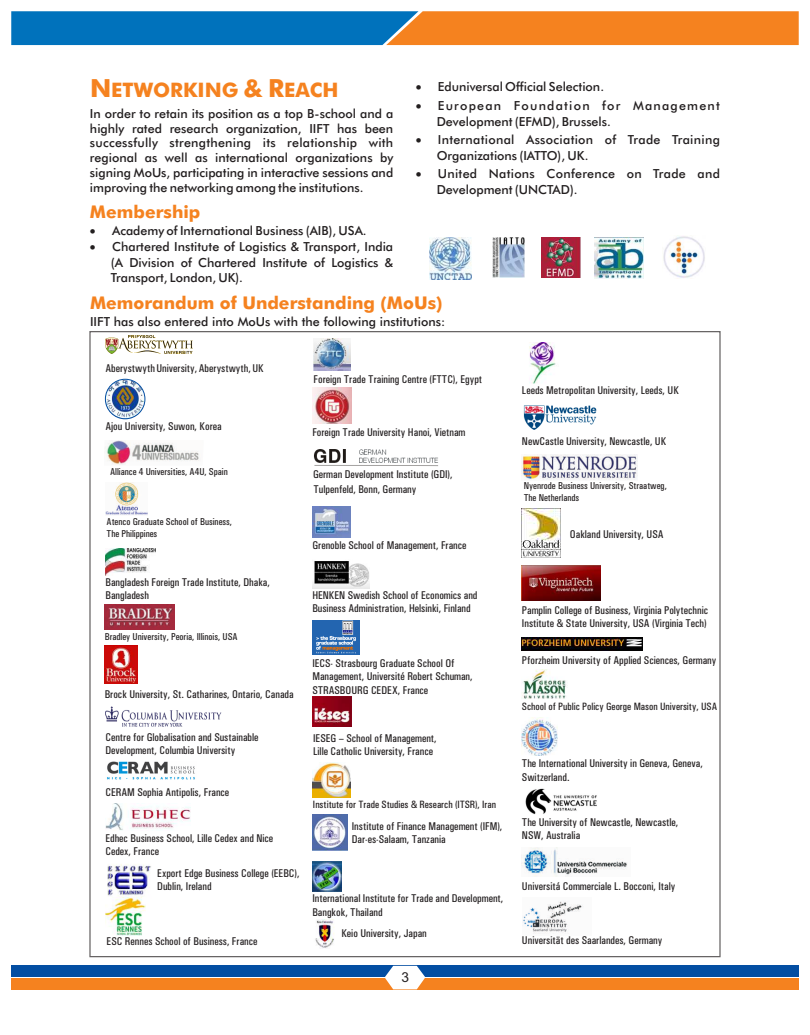
<style>
.page{position:relative;width:810px;height:1035px;background:#fff}
.page>*{position:absolute;margin:0;border:0;box-sizing:border-box;transform-origin:0 0}
.t1{font:700 20px "Futura BT";color:#f5821f}
.t2{font:700 17.5px "Futura BT";color:#f5821f}
.t3{font:13.75px "Arial";color:#231f20}
.t4{font:500 12.5px/15px "Futura BT";color:#231f20;text-align:justify}
.t5{font:500 12.5px/15.8px "Futura BT";letter-spacing:.025em;color:#231f20}
.t6{font:500 12.5px/15.8px "Futura BT";letter-spacing:.1em;color:#231f20}
.t7{font:12.5px "Symbol";color:#231f20}
.t8{font:500 condensed 11.25px/13.2px "Univers";color:#231f20}
.t9{font:500 condensed 10.62px "Univers";color:#231f20}
.t10{font:500 condensed 10px/11.8px "Univers";color:#231f20}
.s1{font-size:25px}
</style>
<div class="page">
<img style="left:313px;top:387px;width:39px;height:37px">
<img style="left:312px;top:621px;width:48px;height:34px">
<img style="left:314px;top:449px;width:124px;height:18px">
<img style="left:312px;top:506px;width:38px;height:31px">
<img style="left:312px;top:561px;width:57px;height:28px">
<img style="left:312px;top:763px;width:38px;height:34px">
<img style="left:312px;top:696px;width:39px;height:31px">
<img style="left:312px;top:814px;width:35px;height:36px">
<img style="left:312px;top:861px;width:30px;height:31px">
<img style="left:314px;top:339px;width:37px;height:32px">
<img style="left:315px;top:920px;width:19px;height:28px">
<img style="left:529px;top:343px;width:27px;height:41px">
<img style="left:522px;top:509px;width:39px;height:48px">
<img style="left:523px;top:405px;width:74px;height:25px">
<img style="left:522px;top:565px;width:79px;height:36px">
<img style="left:522px;top:638px;width:121px;height:12px">
<img style="left:522px;top:718px;width:36px;height:37px">
<img style="left:522px;top:848px;width:105px;height:29px">
<img style="left:525px;top:788px;width:72px;height:26px">
<img style="left:522px;top:455px;width:115px;height:25px">
<img style="left:523px;top:901px;width:59px;height:33px">
<img style="left:105px;top:645px;width:32px;height:39px">
<img style="left:105px;top:549px;width:50px;height:27px">
<img style="left:107px;top:761px;width:88px;height:18px">
<img style="left:105px;top:803px;width:86px;height:27px">
<img style="left:105px;top:706px;width:117px;height:20px">
<img style="left:107px;top:864px;width:44px;height:34px">
<img style="left:105px;top:335px;width:88px;height:18px">
<img style="left:105px;top:379px;width:40px;height:40px;border-radius:50%">
<div style="left:105px;top:379px;width:40px;height:40px;border:1px solid #034ea2;border-radius:50%"></div>
<img style="left:105px;top:482px;width:43px;height:33px">
<img style="left:105px;top:604px;width:70px;height:25px">
<img style="left:106px;top:440px;width:93px;height:25px">
<img style="left:106px;top:898px;width:39px;height:37px">
<img style="left:521px;top:669px;width:45px;height:30px">
<img style="left:541px;top:237px;width:40px;height:41px">
<img style="left:595px;top:237px;width:48px;height:41px">
<img style="left:492px;top:237px;width:33px;height:41px">
<img style="left:429px;top:237px;width:42px;height:42px">
<img style="left:663px;top:236px;width:42px;height:42px">
<svg style="left:11px;top:11px;width:788px;height:34px;background:#7c7b6e"></svg>
<div style="left:11px;top:965px;width:788px;height:11px;background:#034ea2"></div>
<div style="left:11px;top:979px;width:788px;height:11px;background:#f5821f"></div>
<svg style="left:385px;top:966px;width:40px;height:23px"></svg>
<h1 class="t1" style="left:90px;top:81px;width:250px"><span class="s1">N</span>ETWORKING <span class="s1">&amp; R</span>EACH</h1>
<p class="t4" style="left:90px;top:107px;width:305px">In order to retain its position as a top B-school and a highly rated research organization, IIFT has been successfully strengthening its relationship with regional as well as international organizations by signing MoUs, participating in interactive sessions and improving the networking among the institutions.</p>
<p class="t4" style="left:90px;top:224px;width:278px">• Academy of International Business (AIB), USA.</p>
<p class="t4" style="left:111px;top:240px;width:284px;line-height:15.4px;text-indent:-21px">• Chartered Institute of Logistics &amp; Transport, India (A Division of Chartered Institute of Logistics &amp; Transport, London, UK).</p>
<h2 class="t2" style="left:90px;top:205px;width:112px">Membership</h2>
<p class="t4" style="left:438px;top:81px;width:168px">Eduniversal Official Selection.</p>
<p class="t7" style="left:416px;top:83px;width:7px">•</p>
<p class="t6" style="left:437px;top:99px;width:285px;text-indent:-21px">• European Foundation for Management<br>Development (EFMD), Brussels.</p>
<p class="t5" style="left:437px;top:133px;width:285px;text-indent:-21px">• International Association of Trade Training<br>Organizations (IATTO), UK.</p>
<p class="t5" style="left:437px;top:167px;width:285px;text-indent:-21px">• United Nations Conference on Trade and<br>Development (UNCTAD).</p>
<h2 class="t2" style="left:90px;top:296px;width:354px">Memorandum of Understanding (MoUs)</h2>
<p class="t4" style="left:90px;top:316px;width:357px">IIFT has also entered into MoUs with the following institutions:</p>
<p class="t8" style="left:105px;top:363px;width:160px">Aberystwyth University, Aberystwyth, UK</p>
<p class="t8" style="left:314px;top:373px;width:170px">Foreign Trade Training Centre (FTTC), Egypt</p>
<p class="t8" style="left:105px;top:420px;width:118px">Ajou University, Suwon, Korea</p>
<p class="t10" style="left:110px;top:467px;width:119px">Alliance 4 Universities, A4U, Spain</p>
<p class="t10" style="left:107px;top:517px;width:127px">Atenco Graduate School of Business,<br>The Philippines</p>
<p class="t8" style="left:105px;top:576px;width:166px">Bangladesh Foreign Trade Institute, Dhaka,<br>Bangladesh</p>
<p class="t10" style="left:105px;top:632px;width:134px">Bradley University, Peoria, Illinois, USA</p>
<p class="t8" style="left:105px;top:688px;width:190px">Brock University, St. Catharines, Ontario, Canada</p>
<p class="t8" style="left:105px;top:732px;width:155px">Centre for Globalisation and Sustainable<br>Development, Columbia University</p>
<p class="t8" style="left:105px;top:787px;width:125px">CERAM Sophia Antipolis, France</p>
<p class="t8" style="left:105px;top:832px;width:169px">Edhec Business School, Lille Cedex and Nice<br>Cedex, France</p>
<p class="t8" style="left:157px;top:868px;width:144px">Export Edge Business College (EEBC),<br>Dublin, Ireland</p>
<p class="t8" style="left:107px;top:935px;width:152px">ESC Rennes School of Business, France</p>
<p class="t8" style="left:312px;top:426px;width:155px">Foreign Trade University Hanoi, Vietnam</p>
<p class="t8" style="left:313px;top:468px;width:141px;line-height:15.4px">German Development Institute (GDI),<br>Tulpenfeld, Bonn, Germany</p>
<p class="t8" style="left:312px;top:540px;width:156px">Grenoble School of Management, France</p>
<p class="t8" style="left:312px;top:589px;width:167px">HENKEN Swedish School of Economics and<br>Business Administration, Helsinki, Finland</p>
<p class="t8" style="left:312px;top:658px;width:162px">IECS- Strasbourg Graduate School Of<br>Management, Université Robert Schuman,<br>STRASBOURG CEDEX, France</p>
<p class="t8" style="left:313px;top:732px;width:125px">IESEG – School of Management,<br>Lille Catholic University, France</p>
<p class="t9" style="left:313px;top:800px;width:185px">Institute for Trade Studies &amp; Research (ITSR), Iran</p>
<p class="t8" style="left:352px;top:821px;width:152px">Institute of Finance Management (IFM),<br>Dar-es-Salaam, Tanzania</p>
<p class="t8" style="left:312px;top:893px;width:193px">International Institute for Trade and Development,<br>Bangkok, Thailand</p>
<p class="t8" style="left:341px;top:927px;width:87px">Keio University, Japan</p>
<p class="t3" style="left:401px;top:972px;width:9px">3</p>
<p class="t8" style="left:522px;top:384px;width:159px">Leeds Metropolitan University, Leeds, UK</p>
<p class="t8" style="left:522px;top:435px;width:146px">NewCastle University, Newcastle, UK</p>
<p class="t10" style="left:524px;top:481px;width:145px">Nyenrode Business University, Straatweg,<br>The Netherlands</p>
<p class="t8" style="left:570px;top:528px;width:95px">Oakland University, USA</p>
<p class="t8" style="left:522px;top:605px;width:188px">Pamplin College of Business, Virginia Polytechnic<br>Institute &amp; State University, USA (Virginia Tech)</p>
<p class="t8" style="left:522px;top:654px;width:196px">Pforzheim University of Applied Sciences, Germany</p>
<p class="t9" style="left:522px;top:703px;width:197px">School of Public Policy George Mason University, USA</p>
<p class="t8" style="left:522px;top:758px;width:182px">The International University in Geneva, Geneva,<br>Switzerland.</p>
<p class="t8" style="left:522px;top:816px;width:158px">The University of Newcastle, Newcastle,<br>NSW, Australia</p>
<p class="t8" style="left:522px;top:880px;width:155px">Universitá Commerciale L. Bocconi, Italy</p>
<p class="t8" style="left:522px;top:934px;width:142px">Universität des Saarlandes, Germany</p>
</div>
